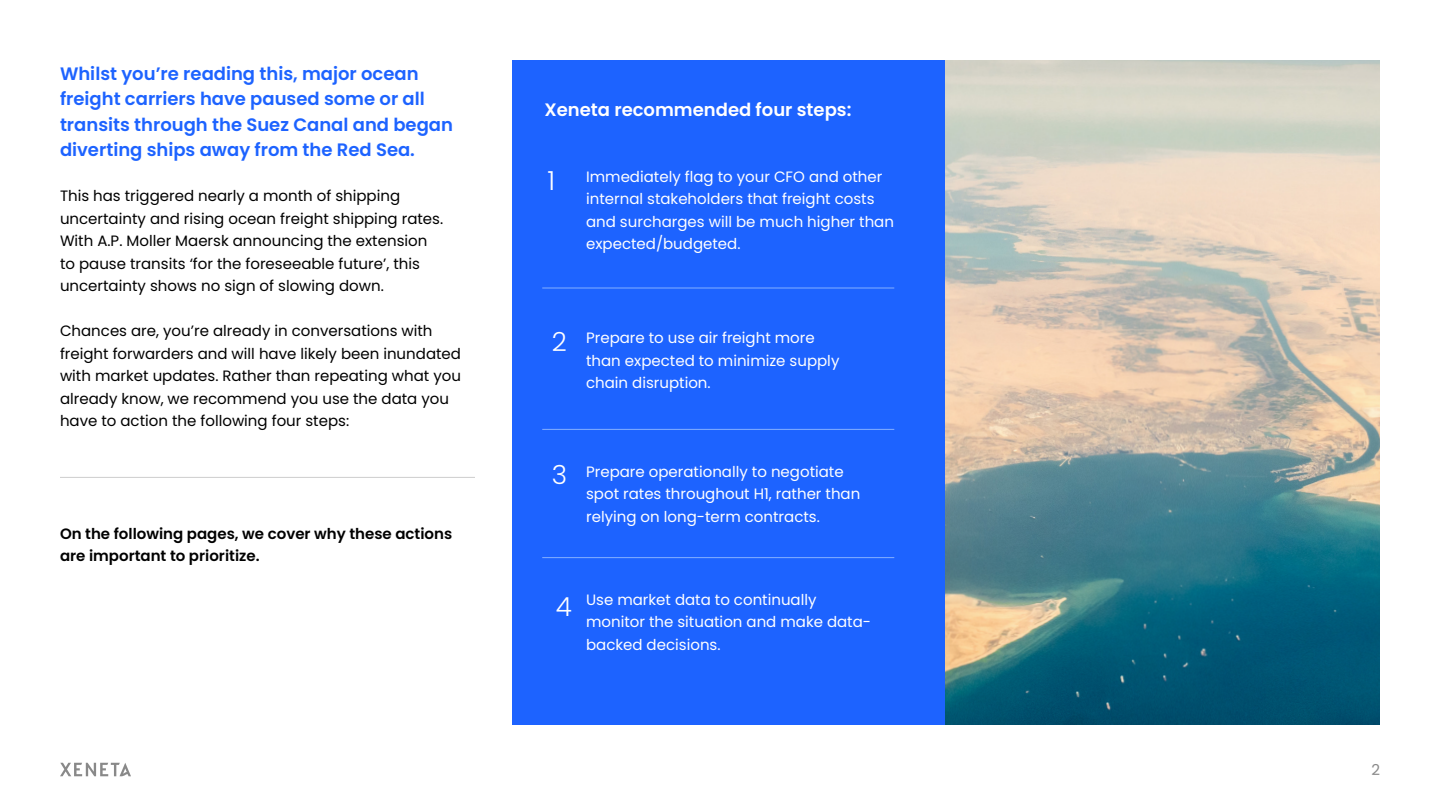
<style>
.page{position:relative;width:1440px;height:810px;background:#fff}
.page>*{position:absolute;margin:0;border:0;box-sizing:border-box;transform-origin:0 0}
.t1{font:300 26.25px "Poppins";color:#fff}
.t2{font:600 18px/25.5px "Poppins";color:#1d63ff}
.t3{font:600 18px "Poppins";color:#fff}
.t4{font:15px/22.5px "Poppins";color:#000}
.t5{font:15px/22.5px "Poppins";color:#fff}
.t6{font:600 15px/22.5px "Poppins";color:#000}
.t7{font:15px "Poppins";color:#898989}
</style>
<div class="page">
<svg style="left:60px;top:763px;width:71px;height:13px"></svg>
<div style="left:512px;top:60px;width:433px;height:664px;background:#1d63ff"></div>
<hr style="left:542px;top:288px;width:352px;height:1px;background:#efffff">
<hr style="left:542px;top:429px;width:352px;height:1px;background:#efffff">
<hr style="left:542px;top:557px;width:352px;height:1px;background:#efffff">
<img style="left:945px;top:60px;width:435px;height:664px">
<hr style="left:60px;top:477px;width:415px;height:1px;background:#999">
<p class="t2" style="left:60px;top:61px;width:395px">Whilst you’re reading this, major ocean freight carriers have paused some or all transits through the Suez Canal and began diverting ships away from the Red Sea.</p>
<p class="t4" style="left:60px;top:185px;width:385px">This has triggered nearly a month of shipping uncertainty and rising ocean freight shipping rates.<br>With A.P. Moller Maersk announcing the extension to pause transits ‘for the foreseeable future’, this uncertainty shows no sign of slowing down.</p>
<p class="t4" style="left:60px;top:320px;width:403px">Chances are, you’re already in conversations with freight forwarders and will have likely been inundated with market updates. Rather than repeating what you already know, we recommend you use the data you have to action the following four steps:</p>
<p class="t6" style="left:60px;top:522px;width:394px">On the following pages, we cover why these actions are important to prioritize.</p>
<p class="t3" style="left:544px;top:99px;width:308px">Xeneta recommended four steps:</p>
<h1 class="t1" style="left:547px;top:165px;width:9px">1</h1>
<p class="t5" style="left:586px;top:165px;width:309px">Immediately flag to your CFO and other internal stakeholders that freight costs and surcharges will be much higher than expected/budgeted.</p>
<h1 class="t1" style="left:552px;top:327px;width:17px">2</h1>
<p class="t5" style="left:586px;top:327px;width:255px">Prepare to use air freight more than expected to minimize supply chain disruption.</p>
<h1 class="t1" style="left:552px;top:460px;width:17px">3</h1>
<p class="t5" style="left:586px;top:460px;width:276px">Prepare operationally to negotiate spot rates throughout H1, rather than relying on long-term contracts.</p>
<h1 class="t1" style="left:556px;top:591px;width:18px">4</h1>
<p class="t5" style="left:586px;top:588px;width:287px">Use market data to continually monitor the situation and make data&shy;backed decisions.</p>
<p class="t7" style="left:1371px;top:762px;width:10px">2</p>
</div>
